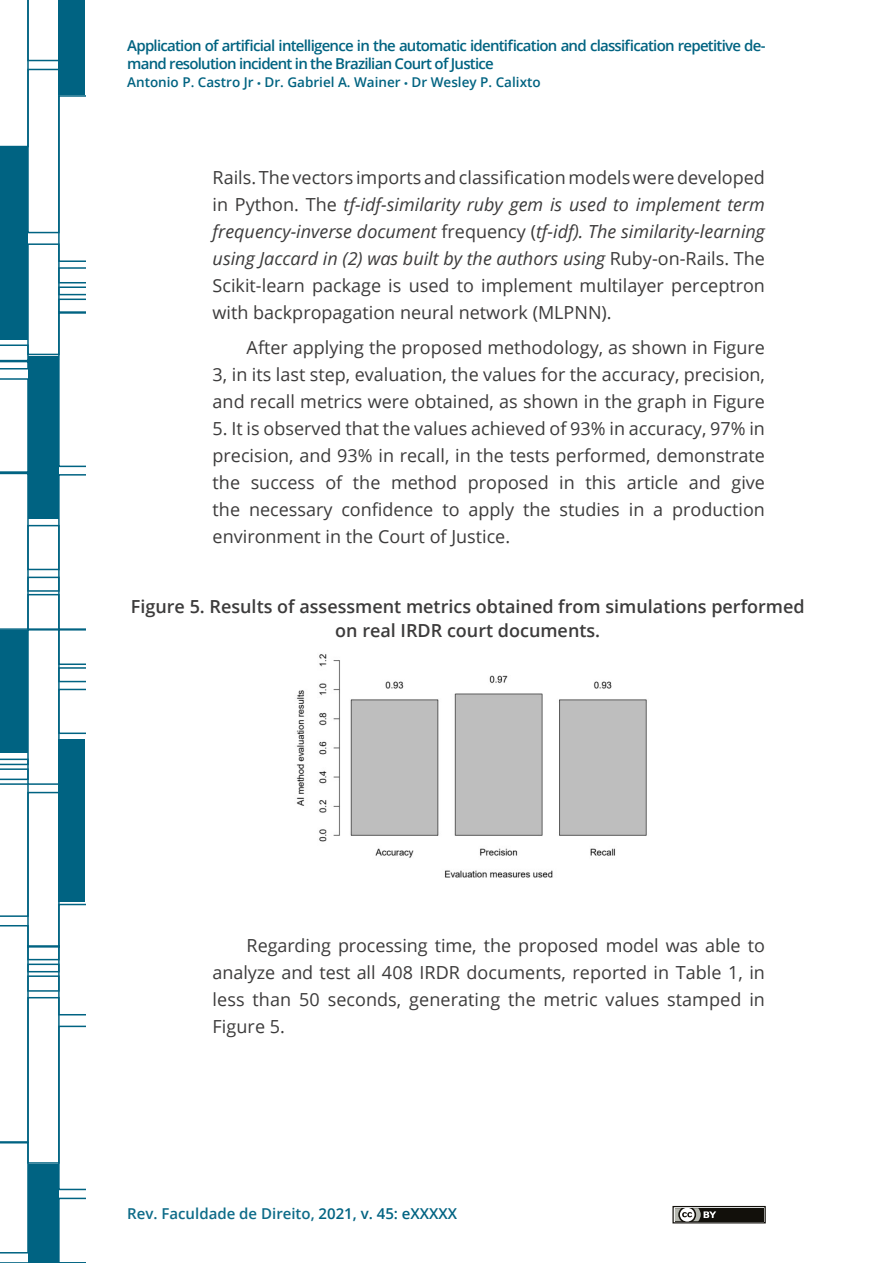
<style>
.page{position:relative;width:893px;height:1263px;background:#fff}
.page>*{position:absolute;margin:0;border:0;box-sizing:border-box;transform-origin:0 0}
.t1{font:18px/27px "Open Sans";color:#3c3b3b;text-align:justify}
.t2{font:600 18px/24px "Open Sans";color:#3c3b3b;text-align:center}
.t3{font:600 15px/18px "Open Sans";letter-spacing:-.05em;color:#006381}
.t4{font:600 15px "Open Sans";color:#0d6b88}
.t5{font:600 13.5px "Open Sans";color:#006381}
.s1{font-family:"Myriad Pro";font-weight:400;color:#0d6b88}
.s2{font-style:italic}
.s3{color:#006382}
</style>
<div class="page">
<svg style="left:0;top:0;width:85px;height:1263px"></svg>
<div style="left:673px;top:1206px;width:92px;height:17px;background:#12100b"></div>
<div style="left:672px;top:1206px;width:94px;height:17px;border:1px solid #12100b"></div>
<svg style="left:672px;top:1206px;width:44px;height:18px"></svg>
<img style="left:296px;top:654px;width:351px;height:223px">
<p class="t3" style="left:127px;top:36px;width:640px">Application of artificial intelligence in the automatic identification and classification repetitive de&shy;mand resolution incident in the Brazilian Court of Justice</p>
<p class="t5" style="left:127px;top:73px;width:415px">Antonio P. Castro Jr <span class="s1">•</span> Dr. Gabriel A. Wainer <span class="s1">•</span> Dr Wesley P. Calixto</p>
<p class="t1" style="left:213px;top:163px;width:554px">Rails. The vectors imports and classification models were developed in Python. The <span class="s2">tf-idf-similarity ruby gem is used to implement term frequency-inverse document</span> frequency (<span class="s2">tf-idf). The similarity-learning using Jaccard in (2) was built by the authors using</span> Ruby-on-Rails. The Scikit-learn package is used to implement multilayer perceptron with backpropagation neural network (MLPNN).</p>
<p class="t1" style="left:213px;top:334px;width:554px;text-indent:34px">After applying the proposed methodology, as shown in Figure 3, in its last step, evaluation, the values for the accuracy, precision, and recall metrics were obtained, as shown in the graph in Figure</p>
<p class="t1" style="left:213px;top:415px;width:554px">5. It is observed that the values achieved of 93% in accuracy, 97% in precision, and 93% in recall, in the tests performed, demonstrate the success of the method proposed in this article and give the necessary confidence to apply the studies in a production environment in the Court of Justice.</p>
<p class="t2" style="left:131px;top:594px;width:675px">Figure 5. Results of assessment metrics obtained from simulations performed on real IRDR court documents.</p>
<p class="t1" style="left:213px;top:931px;width:554px;text-indent:34px">Regarding processing time, the proposed model was able to analyze and test all 408 IRDR documents, reported in Table 1, in less than 50 seconds, generating the metric values stamped in Figure 5.</p>
<p class="t4" style="left:127px;top:1203px;width:332px">Rev. Faculdade de Direito, <span class="s3">2021, v. 45: eXXXXX</span></p>
</div>
